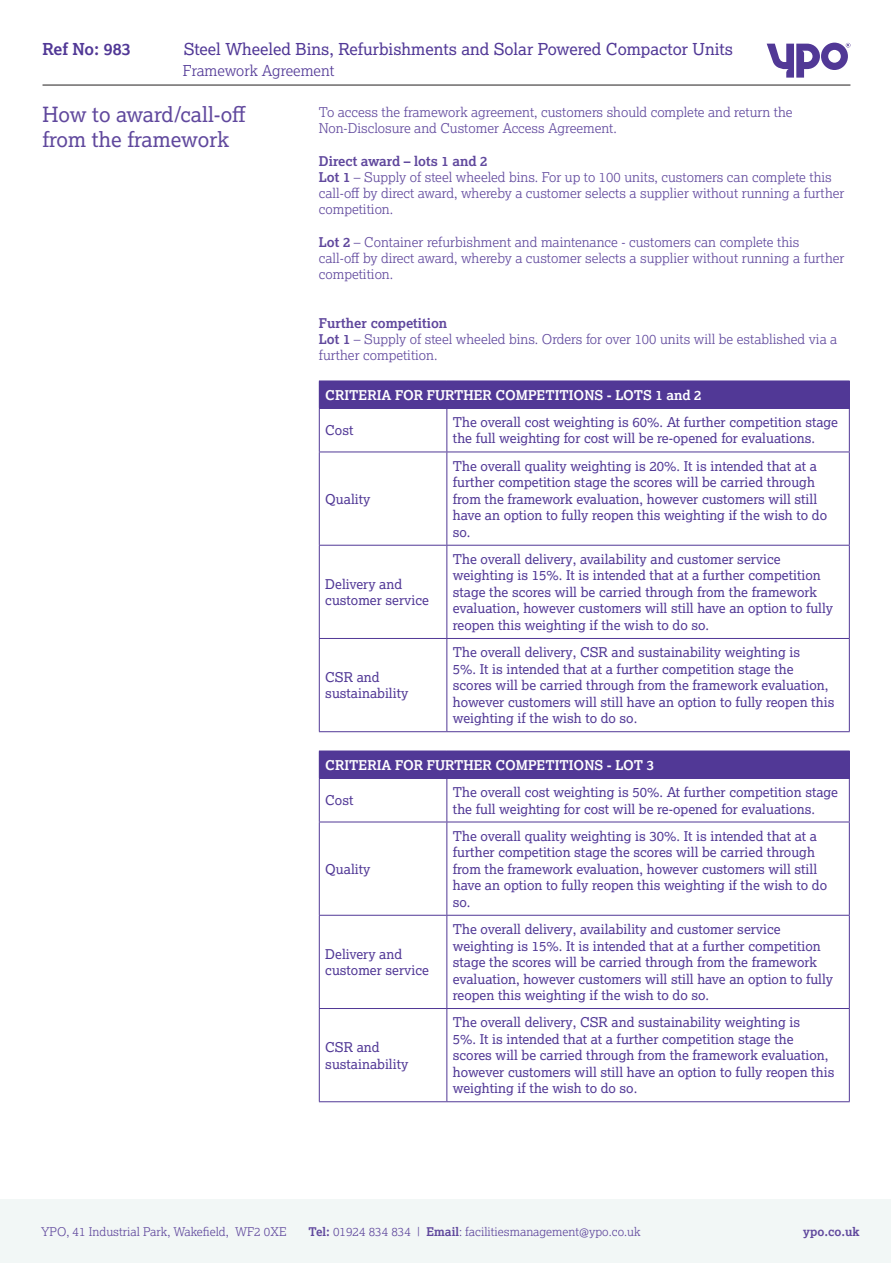
<style>
.page{position:relative;width:893px;height:1263px;background:#fff}
.page>*{position:absolute;margin:0;border:0;box-sizing:border-box;transform-origin:0 0}
.Main_copy{font:21px/25.2px "Lexia";color:#60489d}
.t1{font:16.5px "Lexia";color:#513896}
.t2{font:700 16.5px "Lexia";color:#513896}
.t3{font:300 15px "Lexia";color:#513896}
.t4{font:13.5px/16.5px "Lexia";color:#513896}
.Main_copy-2{font:300 13.5px/16.2px "Lexia";color:#60489d}
.Main_copy-3{font:700 13.5px "Lexia";color:#fff}
.Main_copy-4{font:700 13.5px "Lexia";color:#60489d}
.t5{font:300 12px "Lexia";color:#60489d}
.t6{font:700 12px "Lexia";color:#60489d}
.s1{font-weight:700}
</style>
<div class="page">
<hr style="left:43px;top:85px;width:807px;height:1px;background:#231f20">
<svg style="left:767px;top:43px;width:83px;height:35px"></svg>
<div style="left:0;top:1199px;width:891px;height:64px;background:#f2f7f6"></div>
<div style="left:319px;top:381px;width:530px;height:27px;background:#513896"></div>
<svg style="left:849px;top:381px;width:1px;height:27px"></svg>
<hr style="left:319px;top:408px;width:128px;height:1px;background:#513896">
<hr style="left:319px;top:409px;width:1px;height:43px;background:#513896">
<hr style="left:447px;top:408px;width:403px;height:1px;background:#513896">
<hr style="left:446px;top:409px;width:1px;height:43px;background:#513896">
<hr style="left:849px;top:409px;width:1px;height:43px;background:#513896">
<hr style="left:319px;top:452px;width:128px;height:1px;background:#513896">
<hr style="left:319px;top:452px;width:1px;height:93px;background:#513896">
<hr style="left:447px;top:452px;width:403px;height:1px;background:#513896">
<hr style="left:446px;top:452px;width:1px;height:93px;background:#513896">
<hr style="left:849px;top:452px;width:1px;height:93px;background:#513896">
<hr style="left:319px;top:545px;width:128px;height:1px;background:#513896">
<hr style="left:319px;top:546px;width:1px;height:92px;background:#513896">
<hr style="left:447px;top:545px;width:403px;height:1px;background:#513896">
<hr style="left:446px;top:546px;width:1px;height:92px;background:#513896">
<hr style="left:849px;top:546px;width:1px;height:92px;background:#513896">
<hr style="left:319px;top:638px;width:128px;height:1px;background:#513896">
<hr style="left:319px;top:639px;width:1px;height:92px;background:#513896">
<hr style="left:447px;top:638px;width:403px;height:1px;background:#513896">
<hr style="left:446px;top:639px;width:1px;height:92px;background:#513896">
<hr style="left:849px;top:639px;width:1px;height:92px;background:#513896">
<hr style="left:319px;top:731px;width:128px;height:1px;background:#513896">
<hr style="left:447px;top:731px;width:403px;height:1px;background:#513896">
<div style="left:319px;top:751px;width:530px;height:27px;background:#513896"></div>
<svg style="left:849px;top:751px;width:1px;height:27px"></svg>
<hr style="left:319px;top:778px;width:128px;height:1px;background:#513896">
<hr style="left:319px;top:779px;width:1px;height:43px;background:#513896">
<hr style="left:447px;top:778px;width:403px;height:1px;background:#513896">
<hr style="left:446px;top:779px;width:1px;height:43px;background:#513896">
<hr style="left:849px;top:779px;width:1px;height:43px;background:#513896">
<hr style="left:319px;top:822px;width:128px;height:1px;background:#513896">
<hr style="left:319px;top:822px;width:1px;height:93px;background:#513896">
<hr style="left:447px;top:822px;width:403px;height:1px;background:#513896">
<hr style="left:446px;top:822px;width:1px;height:93px;background:#513896">
<hr style="left:849px;top:822px;width:1px;height:93px;background:#513896">
<hr style="left:319px;top:915px;width:128px;height:1px;background:#513896">
<hr style="left:319px;top:916px;width:1px;height:92px;background:#513896">
<hr style="left:447px;top:915px;width:403px;height:1px;background:#513896">
<hr style="left:446px;top:916px;width:1px;height:92px;background:#513896">
<hr style="left:849px;top:916px;width:1px;height:92px;background:#513896">
<hr style="left:319px;top:1008px;width:128px;height:1px;background:#513896">
<hr style="left:319px;top:1009px;width:1px;height:92px;background:#513896">
<hr style="left:447px;top:1008px;width:403px;height:1px;background:#513896">
<hr style="left:446px;top:1009px;width:1px;height:92px;background:#513896">
<hr style="left:849px;top:1009px;width:1px;height:92px;background:#513896">
<hr style="left:319px;top:1101px;width:128px;height:1px;background:#513896">
<hr style="left:447px;top:1101px;width:403px;height:1px;background:#513896">
<p class="t2" style="left:43px;top:39px;width:90px">Ref No: 983</p>
<p class="t1" style="left:184px;top:39px;width:551px">Steel Wheeled Bins, Refurbishments and Solar Powered Compactor Units</p>
<p class="t3" style="left:183px;top:61px;width:153px">Framework Agreement</p>
<p class="Main_copy" style="left:43px;top:101px;width:205px">How to award/call-off from the framework</p>
<p class="Main_copy-2" style="left:319px;top:104px;width:475px">To access the framework agreement, customers should complete and return the<br>Non-Disclosure and Customer Access Agreement.</p>
<p class="Main_copy-4" style="left:319px;top:152px;width:170px">Direct award – lots 1 and 2</p>
<p class="Main_copy-2" style="left:319px;top:169px;width:527px"><span class="s1">Lot 1</span> – Supply of steel wheeled bins. For up to 100 units, customers can complete this call-off by direct award, whereby a customer selects a supplier without running a further competition.</p>
<p class="Main_copy-2" style="left:319px;top:233px;width:527px"><span class="s1">Lot 2</span> – Container refurbishment and maintenance - customers can complete this<br>call-off by direct award, whereby a customer selects a supplier without running a further competition.</p>
<p class="Main_copy-4" style="left:319px;top:314px;width:130px">Further competition</p>
<p class="Main_copy-2" style="left:319px;top:331px;width:520px"><span class="s1">Lot 1</span> – Supply of steel wheeled bins. Orders for over 100 units will be established via a further competition.</p>
<p class="Main_copy-3" style="left:325px;top:386px;width:378px">CRITERIA FOR FURTHER COMPETITIONS - LOTS 1 and 2</p>
<p class="t4" style="left:325px;top:422px;width:30px">Cost</p>
<p class="t4" style="left:453px;top:413px;width:387px">The overall cost weighting is 60%. At further competition stage the full weighting for cost will be re-opened for evaluations.</p>
<p class="t4" style="left:325px;top:490px;width:47px">Quality</p>
<p class="t4" style="left:325px;top:575px;width:78px">Delivery and</p>
<p class="t4" style="left:325px;top:592px;width:105px">customer service</p>
<p class="t4" style="left:453px;top:457px;width:376px">The overall quality weighting is 20%. It is intended that at a further competition stage the scores will be carried through from the framework evaluation, however customers will still have an option to fully reopen this weighting if the wish to do so.</p>
<p class="t4" style="left:453px;top:550px;width:382px">The overall delivery, availability and customer service weighting is 15%. It is intended that at a further competition stage the scores will be carried through from the framework evaluation, however customers will still have an option to fully reopen this weighting if the wish to do so.</p>
<p class="t4" style="left:453px;top:644px;width:383px">The overall delivery, CSR and sustainability weighting is<br>5%. It is intended that at a further competition stage the scores will be carried through from the framework evaluation, however customers will still have an option to fully reopen this weighting if the wish to do so.</p>
<p class="Main_copy-3" style="left:325px;top:756px;width:330px">CRITERIA FOR FURTHER COMPETITIONS - LOT 3</p>
<p class="t4" style="left:325px;top:792px;width:30px">Cost</p>
<p class="t4" style="left:453px;top:783px;width:387px">The overall cost weighting is 50%. At further competition stage the full weighting for cost will be re-opened for evaluations.</p>
<p class="t4" style="left:325px;top:668px;width:56px">CSR and</p>
<p class="t4" style="left:325px;top:685px;width:85px">sustainability</p>
<p class="t4" style="left:325px;top:860px;width:47px">Quality</p>
<p class="t4" style="left:325px;top:945px;width:78px">Delivery and</p>
<p class="t4" style="left:325px;top:962px;width:105px">customer service</p>
<p class="t4" style="left:325px;top:1038px;width:56px">CSR and</p>
<p class="t4" style="left:325px;top:1055px;width:85px">sustainability</p>
<p class="t4" style="left:453px;top:827px;width:376px">The overall quality weighting is 30%. It is intended that at a further competition stage the scores will be carried through from the framework evaluation, however customers will still have an option to fully reopen this weighting if the wish to do so.</p>
<p class="t4" style="left:453px;top:920px;width:382px">The overall delivery, availability and customer service weighting is 15%. It is intended that at a further competition stage the scores will be carried through from the framework evaluation, however customers will still have an option to fully reopen this weighting if the wish to do so.</p>
<p class="t4" style="left:453px;top:1014px;width:383px">The overall delivery, CSR and sustainability weighting is<br>5%. It is intended that at a further competition stage the scores will be carried through from the framework evaluation, however customers will still have an option to fully reopen this weighting if the wish to do so.</p>
<p class="t5" style="left:41px;top:1224px;width:247px">YPO, 41 Industrial Park, Wakefield, WF2 0XE</p>
<p class="t5" style="left:309px;top:1224px;width:334px"><span class="s1">Tel:</span> 01924 834 834 | <span class="s1">Email</span>: facilitiesmanagement@ypo.co.uk</p>
<p class="t6" style="left:803px;top:1224px;width:58px">ypo.co.uk</p>
</div>
